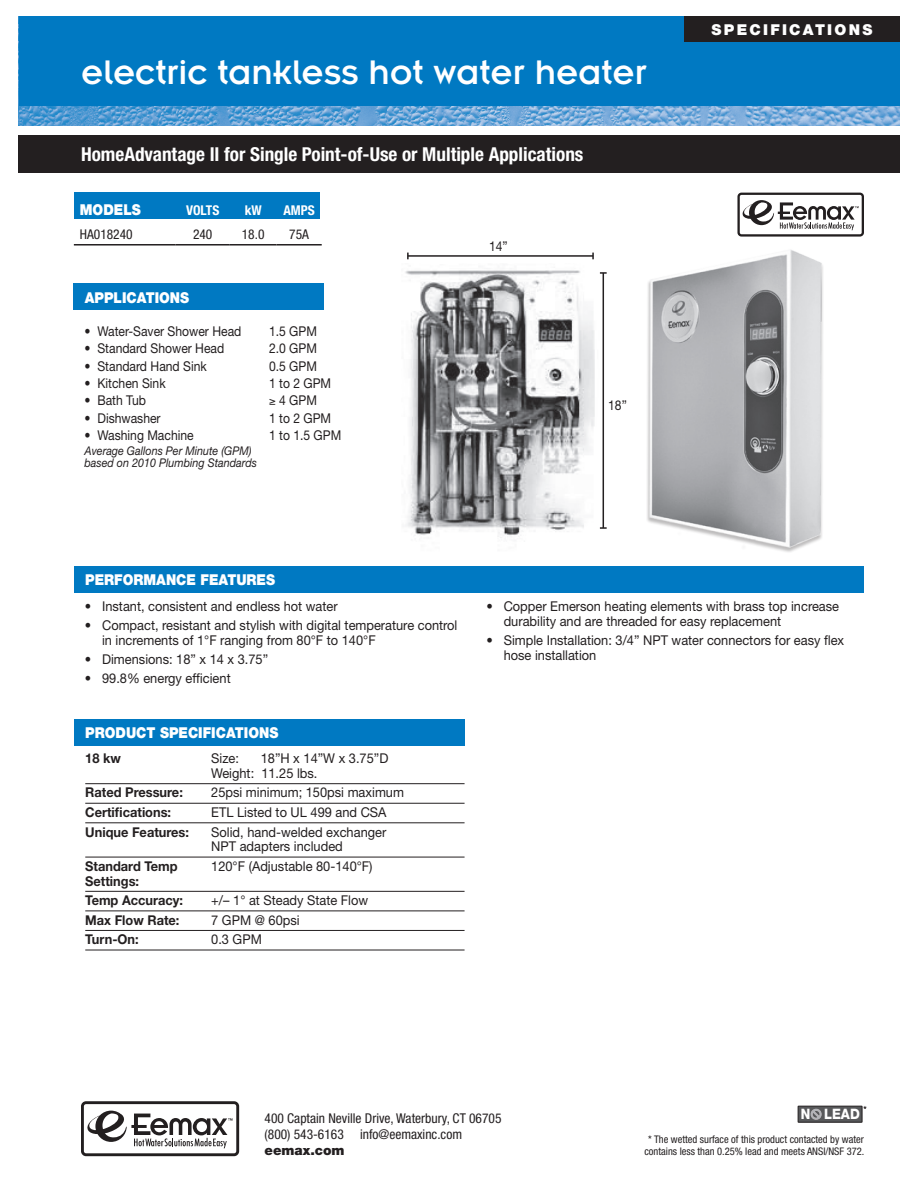
<style>
.page{position:relative;width:918px;height:1188px;background:#fff}
.page>*{position:absolute;margin:0;border:0;box-sizing:border-box;transform-origin:0 0}
.t1{font:37.5px "Insignia";color:#fff}
.t2{font:700 condensed 19.2px "Helvetica Neue";color:#fff}
.t3{font:900 15px "Helvetica Neue";color:#fff;scale:.9 1}
.t4{font:900 15px "Helvetica Neue";letter-spacing:.15em;color:#fff}
.t5{font:800 14.4px "Helvetica Neue";color:#fff;scale:.9 1}
.t6{font:13.5px/14.7px "Helvetica Neue";color:#231f20;scale:.95 1}
.t7{font:13.5px "Helvetica Neue";color:#231f20;scale:.9 1}
.t8{font:700 13.5px "Helvetica Neue";color:#231f20;scale:.95 1}
.t9{font:condensed 13.5px/16.2px "Helvetica Neue";color:#231f20}
.t10{font:700 condensed 13.5px "Helvetica Neue";color:#fff}
.t11{font:900 13.5px "Helvetica Neue";color:#231f20}
.t12{font:italic 12px/12px "Helvetica Neue";color:#231f20;scale:.9 1}
.t13{font:condensed 10.5px/12px "Helvetica Neue";color:#231f20;text-align:center}
.s1{font-weight:800}
</style>
<div class="page">
<div style="left:74px;top:566px;width:391px;height:26px;background:#0079c2"></div>
<div style="left:74px;top:719px;width:391px;height:27px;background:#0079c2"></div>
<div style="left:455px;top:566px;width:409px;height:26px;background:#0079c2"></div>
<div style="left:18px;top:135px;width:882px;height:38px;background:#231f20"></div>
<img style="left:19px;top:106px;width:880px;height:20px">
<div style="left:19px;top:16px;width:880px;height:90px;background:#0079c2"></div>
<div style="left:684px;top:16px;width:215px;height:25px;background:#231f20"></div>
<div style="left:81px;top:1101px;width:158px;height:55px;border:3px solid #231f20;border-radius:4px"></div>
<svg style="left:87px;top:1111px;width:145px;height:37px"></svg>
<div style="left:737px;top:193px;width:127px;height:44px;border:2px solid #231f20;border-radius:3px"></div>
<svg style="left:743px;top:200px;width:116px;height:28px"></svg>
<div style="left:798px;top:1106px;width:64px;height:16px;background:#57585a"></div>
<div style="left:798px;top:1106px;width:64px;height:17px;border:1px solid #231f20"></div>
<svg style="left:810px;top:1107px;width:13px;height:13px"></svg>
<div style="left:73px;top:284px;width:251px;height:26px;background:#0079c2"></div>
<hr style="left:85px;top:783px;width:380px;height:1px;background:#231f20">
<hr style="left:85px;top:803px;width:380px;height:1px;background:#231f20">
<hr style="left:85px;top:822px;width:380px;height:1px;background:#231f20">
<hr style="left:85px;top:857px;width:380px;height:1px;background:#231f20">
<hr style="left:85px;top:891px;width:380px;height:1px;background:#231f20">
<hr style="left:85px;top:911px;width:380px;height:1px;background:#231f20">
<hr style="left:85px;top:930px;width:380px;height:1px;background:#231f20">
<hr style="left:85px;top:950px;width:380px;height:1px;background:#231f20">
<img style="left:405px;top:270px;width:195px;height:268px">
<hr style="left:408px;top:255px;width:185px;height:2px;background:#231f20">
<svg style="left:407px;top:253px;width:2px;height:6px"></svg>
<svg style="left:592px;top:253px;width:2px;height:6px"></svg>
<hr style="left:603px;top:273px;width:1px;height:255px;background:#231f20">
<svg style="left:600px;top:272px;width:7px;height:2px"></svg>
<svg style="left:600px;top:527px;width:7px;height:2px"></svg>
<div style="left:75px;top:193px;width:245px;height:26px;background:#0079c2"></div>
<hr style="left:74px;top:244px;width:102px;height:2px;background:#231f20">
<hr style="left:176px;top:244px;width:54px;height:2px;background:#231f20">
<hr style="left:230px;top:244px;width:47px;height:2px;background:#231f20">
<hr style="left:277px;top:244px;width:45px;height:2px;background:#231f20">
<img style="left:647px;top:228px;width:209px;height:324px">
<p class="t1" style="left:81px;top:53px;width:567px">electric tankless hot water heater</p>
<p class="t2" style="left:81px;top:142px;width:504px">HomeAdvantage II for Single Point-of-Use or Multiple Applications</p>
<p class="t3" style="left:80px;top:201px;width:69px">MODELS</p>
<p class="t10" style="left:186px;top:202px;width:35px">VOLTS</p>
<p class="t10" style="left:245px;top:202px;width:19px">kW</p>
<p class="t10" style="left:283px;top:202px;width:33px">AMPS</p>
<p class="t9" style="left:80px;top:226px;width:54px">HA018240</p>
<p class="t9" style="left:193px;top:226px;width:21px">240</p>
<p class="t9" style="left:242px;top:226px;width:24px">18.0</p>
<p class="t9" style="left:289px;top:226px;width:21px">75A</p>
<p class="t3" style="left:85px;top:289px;width:117px">APPLICATIONS</p>
<p class="t7" style="left:85px;top:323px;width:176px"><span class="s1">•</span> Water-Saver Shower Head</p>
<p class="t7" style="left:269px;top:323px;width:55px">1.5 GPM</p>
<p class="t7" style="left:85px;top:340px;width:157px"><span class="s1">•</span> Standard Shower Head</p>
<p class="t7" style="left:269px;top:340px;width:55px">2.0 GPM</p>
<p class="t7" style="left:85px;top:358px;width:137px"><span class="s1">•</span> Standard Hand Sink</p>
<p class="t7" style="left:269px;top:358px;width:55px">0.5 GPM</p>
<p class="t7" style="left:85px;top:375px;width:92px"><span class="s1">•</span> Kitchen Sink</p>
<p class="t7" style="left:269px;top:375px;width:71px">1 to 2 GPM</p>
<p class="t7" style="left:85px;top:392px;width:70px"><span class="s1">•</span> Bath Tub</p>
<p class="t7" style="left:269px;top:392px;width:55px">≥ 4 GPM</p>
<p class="t7" style="left:85px;top:410px;width:86px"><span class="s1">•</span> Dishwasher</p>
<p class="t7" style="left:269px;top:410px;width:71px">1 to 2 GPM</p>
<p class="t7" style="left:85px;top:427px;width:123px"><span class="s1">•</span> Washing Machine</p>
<p class="t7" style="left:269px;top:427px;width:82px">1 to 1.5 GPM</p>
<p class="t12" style="left:85px;top:444px;width:193px">Average Gallons Per Minute (GPM) based on 2010 Plumbing Standards</p>
<p class="t3" style="left:85px;top:571px;width:212px">PERFORMANCE FEATURES</p>
<p class="t7" style="left:489px;top:238px;width:22px">14”</p>
<p class="t7" style="left:608px;top:397px;width:22px">18”</p>
<p class="t4" style="left:712px;top:21px;width:162px">SPECIFICATIONS</p>
<p class="t6" style="left:85px;top:599px;width:268px">• Instant, consistent and endless hot water</p>
<p class="t6" style="left:102px;top:618px;width:376px;text-indent:-17px">• Compact, resistant and stylish with digital temperature control in increments of 1°F ranging from 80°F to 140°F</p>
<p class="t6" style="left:85px;top:651px;width:194px">• Dimensions: 18” x 14 x 3.75”</p>
<p class="t6" style="left:85px;top:671px;width:155px">• 99.8% energy efficient</p>
<p class="t3" style="left:85px;top:724px;width:216px">PRODUCT SPECIFICATIONS</p>
<p class="t8" style="left:85px;top:750px;width:39px">18 kw</p>
<p class="t6" style="left:211px;top:751px;width:31px">Size:</p>
<p class="t6" style="left:211px;top:751px;width:188px;text-indent:50px">18”H x 14”W x 3.75”D<br>Weight: 11.25 lbs.</p>
<p class="t8" style="left:85px;top:784px;width:104px">Rated Pressure:</p>
<p class="t6" style="left:211px;top:785px;width:204px">25psi minimum; 150psi maximum</p>
<p class="t8" style="left:85px;top:804px;width:92px">Certifications:</p>
<p class="t6" style="left:211px;top:805px;width:186px">ETL Listed to UL 499 and CSA</p>
<p class="t8" style="left:85px;top:823px;width:111px">Unique Features:</p>
<p class="t6" style="left:211px;top:824px;width:186px">Solid, hand-welded exchanger<br>NPT adapters included</p>
<p class="t8" style="left:85px;top:858px;width:99px">Standard Temp</p>
<p class="t6" style="left:211px;top:858px;width:171px">120°F (Adjustable 80-140°F)</p>
<p class="t8" style="left:85px;top:872px;width:58px">Settings:</p>
<p class="t8" style="left:85px;top:892px;width:104px">Temp Accuracy:</p>
<p class="t6" style="left:211px;top:893px;width:167px">+/– 1° at Steady State Flow</p>
<p class="t8" style="left:85px;top:912px;width:101px">Max Flow Rate:</p>
<p class="t6" style="left:211px;top:912px;width:95px">7 GPM @ 60psi</p>
<p class="t8" style="left:85px;top:931px;width:58px">Turn-On:</p>
<p class="t6" style="left:211px;top:932px;width:55px">0.3 GPM</p>
<p class="t6" style="left:504px;top:599px;width:355px;text-indent:-17px">• Copper Emerson heating elements with brass top increase durability and are threaded for easy replacement</p>
<p class="t6" style="left:504px;top:632px;width:360px;text-indent:-17px">• Simple Installation: 3/4” NPT water connectors for easy flex hose installation</p>
<p class="t9" style="left:265px;top:1110px;width:238px">400 Captain Neville Drive, Waterbury, CT 06705 (800) 543-6163 info@eemaxinc.com</p>
<p class="t11" style="left:265px;top:1142px;width:82px">eemax.com</p>
<p class="t5" style="left:801px;top:1106px;width:67px">N LEAD</p>
<p class="t13" style="left:644px;top:1133px;width:221px">* The wetted surface of this product contacted by water contains less than 0.25% lead and meets ANSI/NSF 372.</p>
</div>
